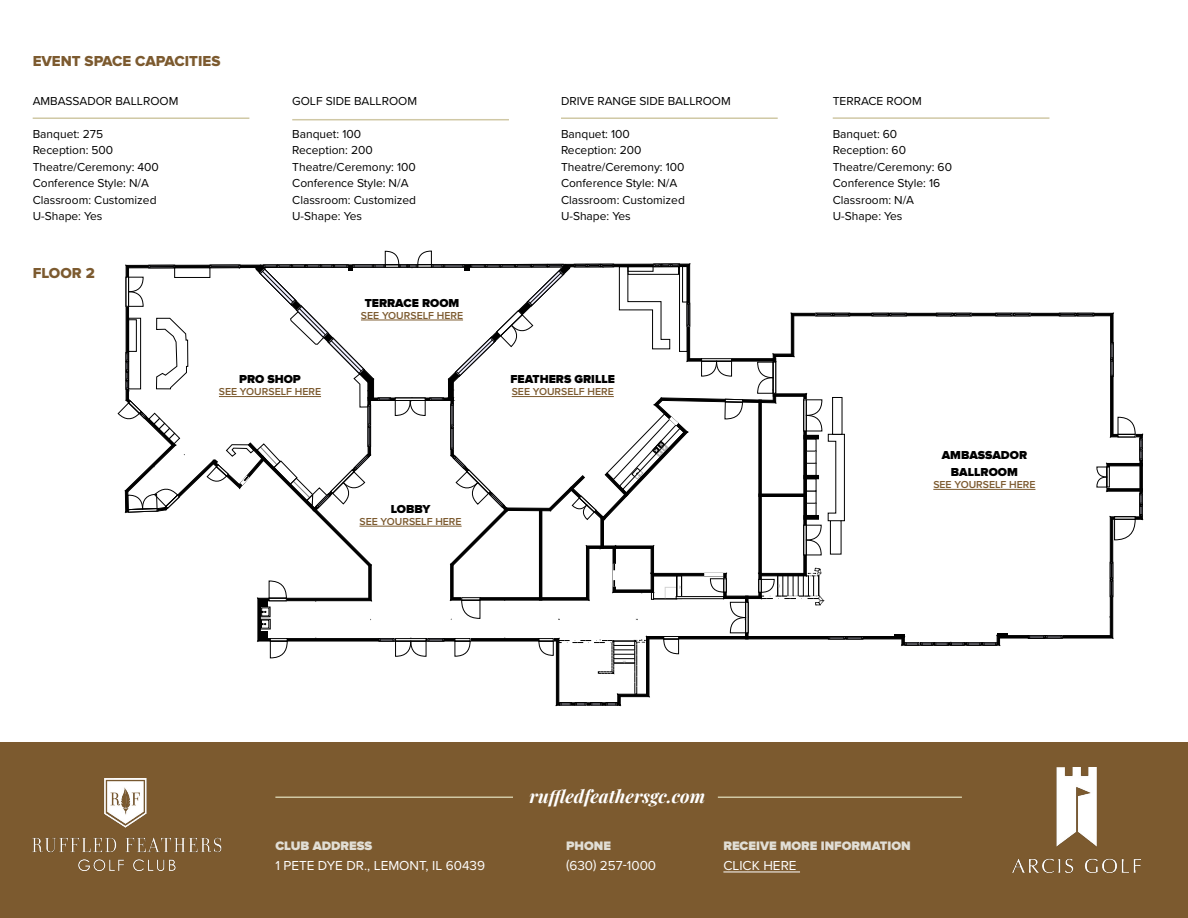
<style>
.page{position:relative;width:1188px;height:918px;background:#fff}
.page>*{position:absolute;margin:0;border:0;box-sizing:border-box;transform-origin:0 0}
.t1{font:italic 18px "Playfair Display";color:#fff}
.t2{font:15px "Proxima Nova Extrabld";color:#7c5a2f}
.t3{font:13.5px "Proxima Nova";color:#fff}
.t4{font:900 12.75px "Proxima Nova";color:#e1ded5}
.t5{font:12px/16.5px "Proxima Nova";color:#000}
.t6{font:900 12px/16.5px "Proxima Nova";color:#000;text-align:center}
.t7{font:600 10.5px "Proxima Nova";color:#7c5a2f}
</style>
<div class="page">
<div style="left:0;top:742px;width:1188px;height:176px;background:#7c5a2f"></div>
<img style="left:1012px;top:768px;width:128px;height:105px">
<img style="left:33px;top:779px;width:189px;height:91px">
<hr style="left:275px;top:796px;width:238px;height:2px;background:#d0c8a5">
<hr style="left:718px;top:796px;width:244px;height:2px;background:#d0c8a5">
<hr style="left:723px;top:872px;width:77px;height:1px;background:#fff">
<svg style="left:118px;top:251px;width:1024px;height:454px"></svg>
<hr style="left:33px;top:117px;width:216px;height:2px;background:#d0c8a5">
<hr style="left:292px;top:119px;width:217px;height:1px;background:#d0c8a5">
<hr style="left:561px;top:117px;width:217px;height:2px;background:#d0c8a5">
<hr style="left:833px;top:117px;width:216px;height:2px;background:#d0c8a5">
<hr style="left:512px;top:396px;width:102px;height:1px;background:#7c5a2f">
<hr style="left:361px;top:320px;width:102px;height:1px;background:#7c5a2f">
<hr style="left:219px;top:396px;width:102px;height:1px;background:#7c5a2f">
<hr style="left:360px;top:526px;width:102px;height:1px;background:#7c5a2f">
<hr style="left:933px;top:489px;width:102px;height:1px;background:#7c5a2f">
<p class="t2" style="left:33px;top:52px;width:189px">EVENT SPACE CAPACITIES</p>
<p class="t5" style="left:33px;top:92px;width:147px">AMBASSADOR BALLROOM</p>
<p class="t5" style="left:33px;top:125px;width:128px">Banquet: 275<br>Reception: 500<br>Theatre/Ceremony: 400<br>Conference Style: N/A<br>Classroom: Customized<br>U-Shape: Yes</p>
<p class="t2" style="left:33px;top:265px;width:64px">FLOOR 2</p>
<p class="t5" style="left:292px;top:92px;width:126px">GOLF SIDE BALLROOM</p>
<p class="t5" style="left:292px;top:125px;width:125px">Banquet: 100<br>Reception: 200<br>Theatre/Ceremony: 100<br>Conference Style: N/A<br>Classroom: Customized<br>U-Shape: Yes</p>
<p class="t6" style="left:365px;top:295px;width:96px">TERRACE ROOM</p>
<p class="t7" style="left:361px;top:309px;width:104px">SEE YOURSELF HERE</p>
<p class="t6" style="left:239px;top:371px;width:63px">PRO SHOP</p>
<p class="t7" style="left:219px;top:386px;width:104px">SEE YOURSELF HERE</p>
<p class="t6" style="left:391px;top:501px;width:41px">LOBBY</p>
<p class="t7" style="left:360px;top:515px;width:104px">SEE YOURSELF HERE</p>
<p class="t5" style="left:561px;top:92px;width:171px">DRIVE RANGE SIDE BALLROOM</p>
<p class="t5" style="left:561px;top:125px;width:125px">Banquet: 100<br>Reception: 200<br>Theatre/Ceremony: 100<br>Conference Style: N/A<br>Classroom: Customized<br>U-Shape: Yes</p>
<p class="t6" style="left:511px;top:371px;width:106px">FEATHERS GRILLE</p>
<p class="t7" style="left:512px;top:386px;width:104px">SEE YOURSELF HERE</p>
<p class="t5" style="left:833px;top:92px;width:91px">TERRACE ROOM</p>
<p class="t5" style="left:833px;top:125px;width:121px">Banquet: 60<br>Reception: 60<br>Theatre/Ceremony: 60<br>Conference Style: 16<br>Classroom: N/A<br>U-Shape: Yes</p>
<p class="t6" style="left:942px;top:448px;width:87px">AMBASSADOR<br>BALLROOM</p>
<p class="t7" style="left:933px;top:478px;width:104px">SEE YOURSELF HERE</p>
<p class="t4" style="left:275px;top:838px;width:99px">CLUB ADDRESS</p>
<p class="t3" style="left:275px;top:856px;width:211px">1 PETE DYE DR., LEMONT, IL 60439</p>
<h1 class="t1" style="left:530px;top:782px;width:177px">ruffledfeathersgc.com</h1>
<p class="t4" style="left:566px;top:838px;width:46px">PHONE</p>
<p class="t3" style="left:566px;top:856px;width:92px">(630) 257-1000</p>
<p class="t4" style="left:723px;top:838px;width:189px">RECEIVE MORE INFORMATION</p>
<p class="t3" style="left:723px;top:856px;width:75px">CLICK HERE</p>
</div>
